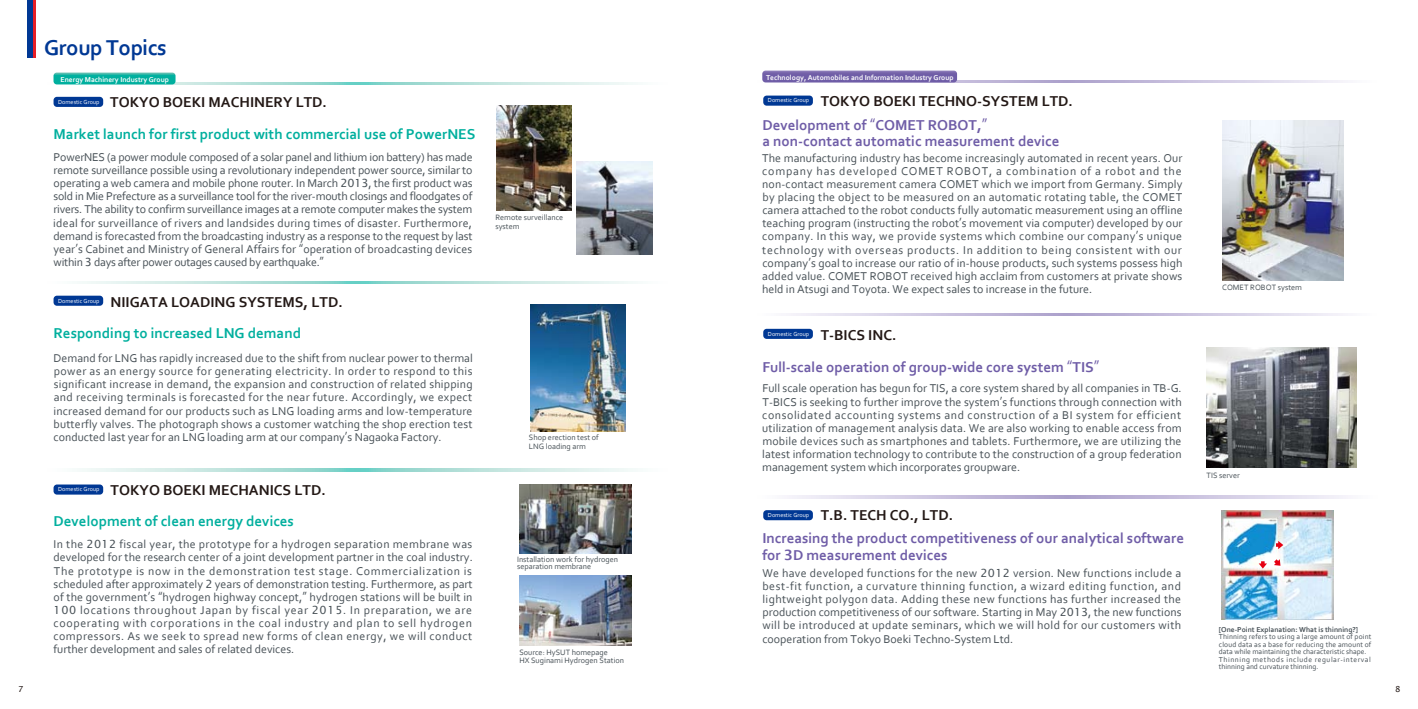
<style>
.page{position:relative;width:1418px;height:709px;background:#fff}
.page>*{position:absolute;margin:0;border:0;box-sizing:border-box;transform-origin:0 0}
.t1{font:700 22.5px "Corbel";letter-spacing:-.02em;color:#003894}
.t2{font:700 15px/32.1px "Corbel";color:#6f5da7}
.t3{font:700 15px/23.8px "Corbel";color:#231815}
.t4{font:700 15px "Corbel";color:#00af9e}
.t5{font:11.88px/13.1px "Corbel";color:#485157;text-align:justify}
.t6{font:8.38px "Lucida Sans";color:#231815}
.t7{font:8.12px/8.8px "Corbel";color:#485157}
.t8{font:7.5px/7.5px "Corbel";letter-spacing:.015em;color:#485157}
.t9{font:700 7.5px "Corbel";color:#fff}
.t10{font:700 7.5px "Corbel";color:#485157}
.t11{font:6.12px "Corbel";color:#fff}
.s1{color:#6f5da7}
.s2{font-family:"Koz Go Pro";font-weight:400;color:#6f5da7}
.s3{font-family:"Lucida Sans";font-size:11.25px}
.s4{font-family:"Koz Go Pro"}
.s5{color:#231815}
.s6{font-family:"Koz Go Pro";font-weight:400}
.s7{font-family:"Lucida Sans";font-weight:600;font-size:14.25px}
</style>
<div class="page">
<img style="left:519px;top:484px;width:112px;height:70px">
<svg style="left:79px;top:281px;width:557px;height:3px;background:#bde4de"></svg>
<svg style="left:53px;top:82px;width:583px;height:3px;background:#b0e0d9"></svg>
<svg style="left:79px;top:469px;width:557px;height:2px"></svg>
<img style="left:530px;top:304px;width:95px;height:127px">
<img style="left:496px;top:106px;width:76px;height:104px">
<img style="left:519px;top:576px;width:112px;height:69px">
<img style="left:576px;top:162px;width:76px;height:93px">
<img style="left:1206px;top:347px;width:150px;height:120px">
<svg style="left:762px;top:80px;width:583px;height:3px"></svg>
<svg style="left:789px;top:313px;width:556px;height:2px"></svg>
<img style="left:1222px;top:121px;width:121px;height:159px">
<svg style="left:787px;top:495px;width:561px;height:3px;background:#cfc8e1"></svg>
<img style="left:1221px;top:510px;width:112px;height:109px">
<svg style="left:1275px;top:541px;width:8px;height:8px"></svg>
<svg style="left:1258px;top:561px;width:8px;height:7px"></svg>
<svg style="left:1273px;top:559px;width:7px;height:6px"></svg>
<hr style="left:32px;top:0;width:3px;height:58px;background:#e71e26">
<div style="left:27px;top:0;width:5px;height:58px;background:#003894"></div>
<svg style="left:53px;top:73px;width:122px;height:11px"></svg>
<div style="left:762px;top:71px;width:195px;height:11px;background:#6f5da7;border-radius:3px"></div>
<div style="left:54px;top:97px;width:49px;height:10px;background:#003894;border-radius:3px"></div>
<div style="left:54px;top:296px;width:49px;height:10px;background:#003894;border-radius:3px"></div>
<div style="left:54px;top:484px;width:49px;height:10px;background:#003894;border-radius:3px"></div>
<div style="left:763px;top:96px;width:50px;height:10px;background:#003894;border-radius:3px"></div>
<div style="left:763px;top:329px;width:50px;height:10px;background:#003894;border-radius:3px"></div>
<div style="left:763px;top:510px;width:50px;height:10px;background:#003894;border-radius:3px"></div>
<h1 class="t1" style="left:44px;top:34px;width:124px">Group Topics</h1>
<p class="t9" style="left:60px;top:74px;width:110px">Energy Machinery Industry Group</p>
<p class="t9" style="left:766px;top:72px;width:189px">Technology, Automobiles and Information Industry Group</p>
<p class="t11" style="left:58px;top:98px;width:43px">Domestic Group</p>
<p class="t3" style="left:762px;top:89px;width:312px;text-indent:58px">TOKYO BOEKI TECHNO-SYSTEM LTD.<br><span class="s1">Development of</span> <span class="s2">“</span><span class="s1">COMET ROBOT,</span><span class="s2">”</span></p>
<p class="t2" style="left:762px;top:125px;width:299px">a non-contact automatic measurement device</p>
<p class="t3" style="left:110px;top:90px;width:218px">TOKYO BOEKI MACHINERY LTD.</p>
<p class="t4" style="left:54px;top:125px;width:423px">Market launch for first product with commercial use of PowerNES</p>
<p class="t11" style="left:768px;top:97px;width:43px">Domestic Group</p>
<p class="t5" style="left:53px;top:150px;width:421px">PowerNES (a power module composed of a solar panel and lithium ion battery) has made remote surveillance possible using a revolutionary independent power source, similar to operating a web camera and mobile phone router. In March <span class="s3">2013</span>, the first product was sold in Mie Prefecture as a surveillance tool for the river-mouth closings and floodgates of rivers. The ability to confirm surveillance images at a remote computer makes the system ideal for surveillance of rivers and landsides during times of disaster. Furthermore, demand is forecasted from the broadcasting industry as a response to the request by last year<span class="s4">ʼ</span>s Cabinet and Ministry of General Affairs for <span class="s4">“</span>operation of broadcasting devices within <span class="s3">3</span> days after power outages caused by earthquake.<span class="s4">”</span></p>
<p class="t11" style="left:58px;top:297px;width:43px">Domestic Group</p>
<p class="t3" style="left:110px;top:290px;width:234px">NIIGATA LOADING SYSTEMS, LTD.</p>
<p class="t4" style="left:54px;top:324px;width:249px">Responding to increased LNG demand</p>
<p class="t5" style="left:54px;top:351px;width:421px">Demand for LNG has rapidly increased due to the shift from nuclear power to thermal power as an energy source for generating electricity. In order to respond to this significant increase in demand, the expansion and construction of related shipping and receiving terminals is forecasted for the near future. Accordingly, we expect increased demand for our products such as LNG loading arms and low-temperature butterfly valves. The photograph shows a customer watching the shop erection test conducted last year for an LNG loading arm at our company<span class="s4">ʼ</span>s Nagaoka Factory.</p>
<p class="t11" style="left:58px;top:485px;width:43px">Domestic Group</p>
<p class="t3" style="left:110px;top:477px;width:217px">TOKYO BOEKI MECHANICS LTD.</p>
<p class="t4" style="left:54px;top:511px;width:242px">Development of clean energy devices</p>
<p class="t5" style="left:53px;top:537px;width:421px">In the <span class="s3">2012</span> fiscal year, the prototype for a hydrogen separation membrane was developed for the research center of a joint development partner in the coal industry.<br>The prototype is now in the demonstration test stage. Commercialization is scheduled after approximately <span class="s3">2</span> years of demonstration testing. Furthermore, as part of the government<span class="s4">ʼ</span>s <span class="s4">“</span>hydrogen highway concept,<span class="s4">”</span> hydrogen stations will be built in <span class="s3">100</span> locations throughout Japan by fiscal year <span class="s3">2015</span>. In preparation, we are cooperating with corporations in the coal industry and plan to sell hydrogen compressors. As we seek to spread new forms of clean energy, we will conduct further development and sales of related devices.</p>
<p class="t7" style="left:495px;top:213px;width:69px">Remote surveillance system</p>
<p class="t7" style="left:529px;top:432px;width:71px">Shop erection test of<br>LNG loading arm</p>
<p class="t7" style="left:517px;top:555px;width:103px;line-height:7.5px">Installation work for hydrogen separation membrane</p>
<p class="t7" style="left:519px;top:647px;width:106px">Source: HySUT homepage<br>HX Suginami Hydrogen Station</p>
<p class="t5" style="left:762px;top:151px;width:422px">The manufacturing industry has become increasingly automated in recent years. Our company has developed COMET ROBOT, a combination of a robot and the non-contact measurement camera COMET which we import from Germany. Simply by placing the object to be measured on an automatic rotating table, the COMET camera attached to the robot conducts fully automatic measurement using an offline teaching program (instructing the robot<span class="s4">ʼ</span>s movement via computer) developed by our company. In this way, we provide systems which combine our company<span class="s4">ʼ</span>s unique technology with overseas products. In addition to being consistent with our company<span class="s4">ʼ</span>s goal to increase our ratio of in-house products, such systems possess high added value. COMET ROBOT received high acclaim from customers at private shows held in Atsugi and Toyota. We expect sales to increase in the future.</p>
<p class="t2" style="left:762px;top:318px;width:338px;text-indent:58px"><span class="s5">T-BICS INC.<br></span>Full-scale operation of group-wide core system <span class="s6">“</span>TIS<span class="s6">”</span></p>
<p class="t5" style="left:762px;top:381px;width:421px">Full scale operation has begun for TIS, a core system shared by all companies in TB-G.<br>T-BICS is seeking to further improve the system<span class="s4">ʼ</span>s functions through connection with consolidated accounting systems and construction of a BI system for efficient utilization of management analysis data. We are also working to enable access from mobile devices such as smartphones and tablets. Furthermore, we are utilizing the latest information technology to contribute to the construction of a group federation management system which incorporates groupware.</p>
<p class="t11" style="left:768px;top:330px;width:43px">Domestic Group</p>
<p class="t3" style="left:820px;top:502px;width:134px">T.B. TECH CO., LTD.</p>
<p class="t2" style="left:762px;top:530px;width:423px;line-height:16.2px">Increasing the product competitiveness of our analytical software for <span class="s7">3</span>D measurement devices</p>
<p class="t11" style="left:768px;top:511px;width:43px">Domestic Group</p>
<p class="t5" style="left:762px;top:566px;width:420px">We have developed functions for the new <span class="s3">2012</span> version. New functions include a best-fit function, a curvature thinning function, a wizard editing function, and lightweight polygon data. Adding these new functions has further increased the production competitiveness of our software. Starting in May <span class="s3">2013</span>, the new functions will be introduced at update seminars, which we will hold for our customers with cooperation from Tokyo Boeki Techno-System Ltd.</p>
<p class="t7" style="left:1222px;top:283px;width:81px">COMET ROBOT system</p>
<p class="t7" style="left:1206px;top:471px;width:35px">TIS server</p>
<p class="t10" style="left:1218px;top:624px;width:141px">[One-Point Explanation: What is thinning?]</p>
<p class="t8" style="left:1218px;top:633px;width:154px">Thinning refers to using a large amount of point cloud data as a base for reducing the amount of data while maintaining the characteristic shape.<br>Thinning methods include regular-interval thinning and curvature thinning.</p>
<p class="t6" style="left:18px;top:684px;width:7px">7</p>
<p class="t6" style="left:1394px;top:684px;width:7px">8</p>
</div>
